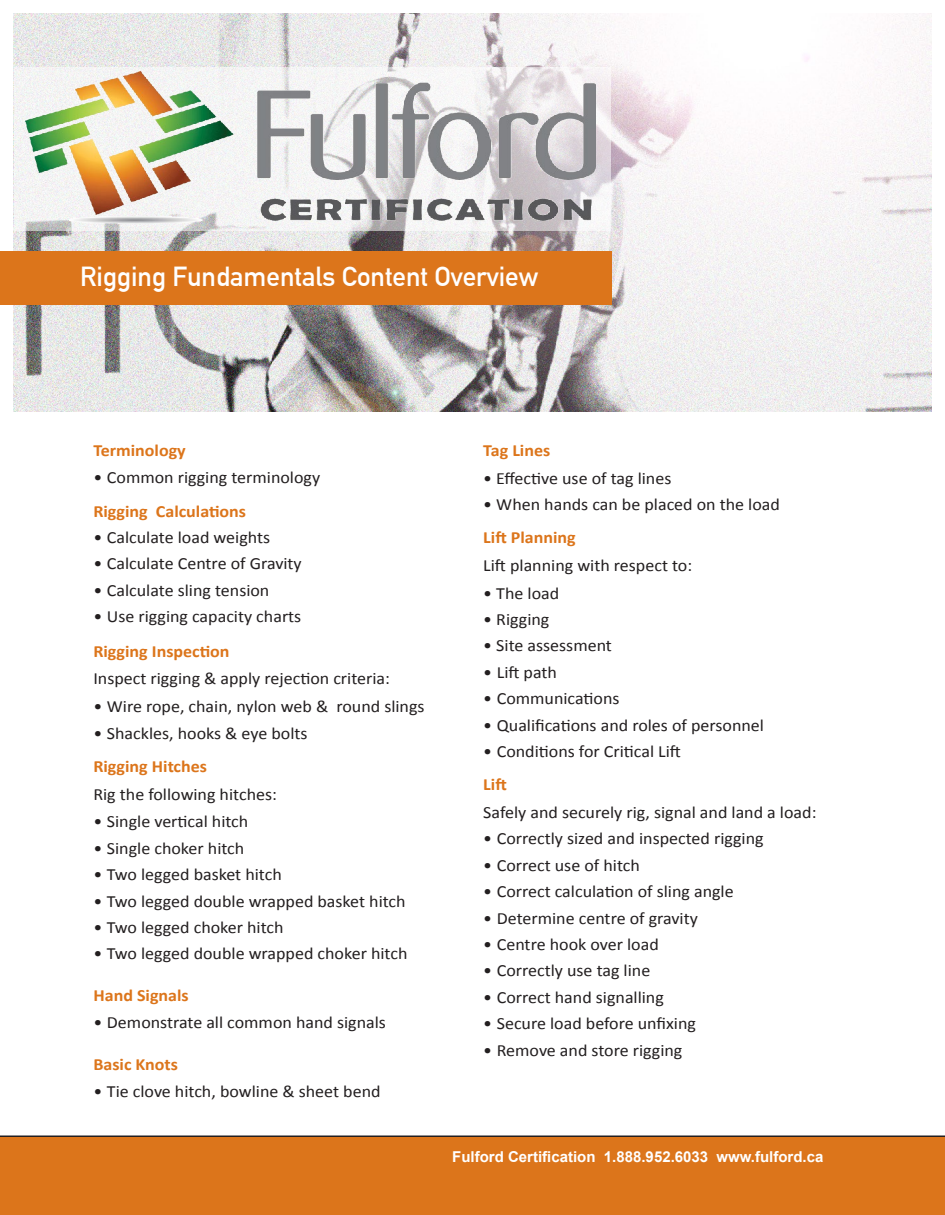
<style>
.page{position:relative;width:945px;height:1215px;background:#fff}
.page>*{position:absolute;margin:0;border:0;box-sizing:border-box;transform-origin:0 0}
.t1{font:700 27px "DIN Alternate";color:#fff}
.t2{font:17.1px "Calibri";color:#231f20;scale:1.05 1}
.t3{font:700 17.1px "Calibri";color:#dc751b;scale:1.05 1}
.t4{font:700 15px "Arial";color:#fff}
</style>
<div class="page">
<img style="left:14px;top:14px;width:918px;height:398px">
<svg style="left:14px;top:67px;width:597px;height:164px;fill:#f4f3f3"></svg>
<img style="left:26px;top:72px;width:570px;height:154px">
<div style="left:0;top:251px;width:611px;height:53px;background:#dc751b"></div>
<div style="left:0;top:1136px;width:945px;height:79px;background:#dc751b"></div>
<h1 class="t1" style="left:80px;top:256px;width:460px">Rigging Fundamentals Content Overview</h1>
<p class="t3" style="left:93px;top:439px;width:89px">Terminology</p>
<p class="t2" style="left:93px;top:467px;width:217px">• Common rigging terminology</p>
<p class="t3" style="left:93px;top:500px;width:147px">Rigging Calculations</p>
<p class="t2" style="left:93px;top:527px;width:170px">• Calculate load weights</p>
<p class="t2" style="left:93px;top:553px;width:200px">• Calculate Centre of Gravity</p>
<p class="t2" style="left:93px;top:579px;width:169px">• Calculate sling tension</p>
<p class="t2" style="left:93px;top:606px;width:200px">• Use rigging capacity charts</p>
<p class="t3" style="left:93px;top:640px;width:131px">Rigging Inspection</p>
<p class="t2" style="left:93px;top:668px;width:284px">Inspect rigging &amp; apply rejection criteria:</p>
<p class="t2" style="left:93px;top:696px;width:317px">• Wire rope, chain, nylon web &amp; round slings</p>
<p class="t2" style="left:93px;top:722px;width:205px">• Shackles, hooks &amp; eye bolts</p>
<p class="t3" style="left:93px;top:755px;width:110px">Rigging Hitches</p>
<p class="t2" style="left:93px;top:783px;width:176px">Rig the following hitches:</p>
<p class="t2" style="left:93px;top:811px;width:149px">• Single vertical hitch</p>
<p class="t2" style="left:93px;top:837px;width:145px">• Single choker hitch</p>
<p class="t2" style="left:93px;top:864px;width:181px">• Two legged basket hitch</p>
<p class="t2" style="left:93px;top:890px;width:299px">• Two legged double wrapped basket hitch</p>
<p class="t2" style="left:93px;top:916px;width:183px">• Two legged choker hitch</p>
<p class="t2" style="left:93px;top:943px;width:301px">• Two legged double wrapped choker hitch</p>
<p class="t3" style="left:93px;top:984px;width:92px">Hand Signals</p>
<p class="t2" style="left:93px;top:1012px;width:280px">• Demonstrate all common hand signals</p>
<p class="t3" style="left:93px;top:1053px;width:82px">Basic Knots</p>
<p class="t2" style="left:93px;top:1081px;width:275px">• Tie clove hitch, bowline &amp; sheet bend</p>
<p class="t3" style="left:483px;top:439px;width:65px">Tag Lines</p>
<p class="t2" style="left:483px;top:467px;width:181px">• Effective use of tag lines</p>
<p class="t2" style="left:483px;top:493px;width:284px">• When hands can be placed on the load</p>
<p class="t3" style="left:483px;top:526px;width:90px">Lift Planning</p>
<p class="t2" style="left:483px;top:554px;width:201px">Lift planning with respect to:</p>
<p class="t2" style="left:483px;top:582px;width:74px">• The load</p>
<p class="t2" style="left:483px;top:608px;width:64px">• Rigging</p>
<p class="t2" style="left:483px;top:635px;width:124px">• Site assessment</p>
<p class="t2" style="left:483px;top:661px;width:72px">• Lift path</p>
<p class="t2" style="left:483px;top:688px;width:131px">• Communications</p>
<p class="t2" style="left:483px;top:714px;width:269px">• Qualifications and roles of personnel</p>
<p class="t2" style="left:483px;top:741px;width:190px">• Conditions for Critical Lift</p>
<p class="t3" style="left:483px;top:774px;width:24px">Lift</p>
<p class="t2" style="left:483px;top:801px;width:319px">Safely and securely rig, signal and land a load:</p>
<p class="t2" style="left:483px;top:828px;width:269px">• Correctly sized and inspected rigging</p>
<p class="t2" style="left:483px;top:854px;width:151px">• Correct use of hitch</p>
<p class="t2" style="left:483px;top:881px;width:240px">• Correct calculation of sling angle</p>
<p class="t2" style="left:483px;top:907px;width:206px">• Determine centre of gravity</p>
<p class="t2" style="left:483px;top:933px;width:169px">• Centre hook over load</p>
<p class="t2" style="left:483px;top:960px;width:161px">• Correctly use tag line</p>
<p class="t2" style="left:483px;top:986px;width:174px">• Correct hand signalling</p>
<p class="t2" style="left:483px;top:1013px;width:204px">• Secure load before unfixing</p>
<p class="t2" style="left:483px;top:1039px;width:191px">• Remove and store rigging</p>
<p class="t4" style="left:452px;top:1146px;width:373px">Fulford Certification 1.888.952.6033 www.fulford.ca</p>
</div>
